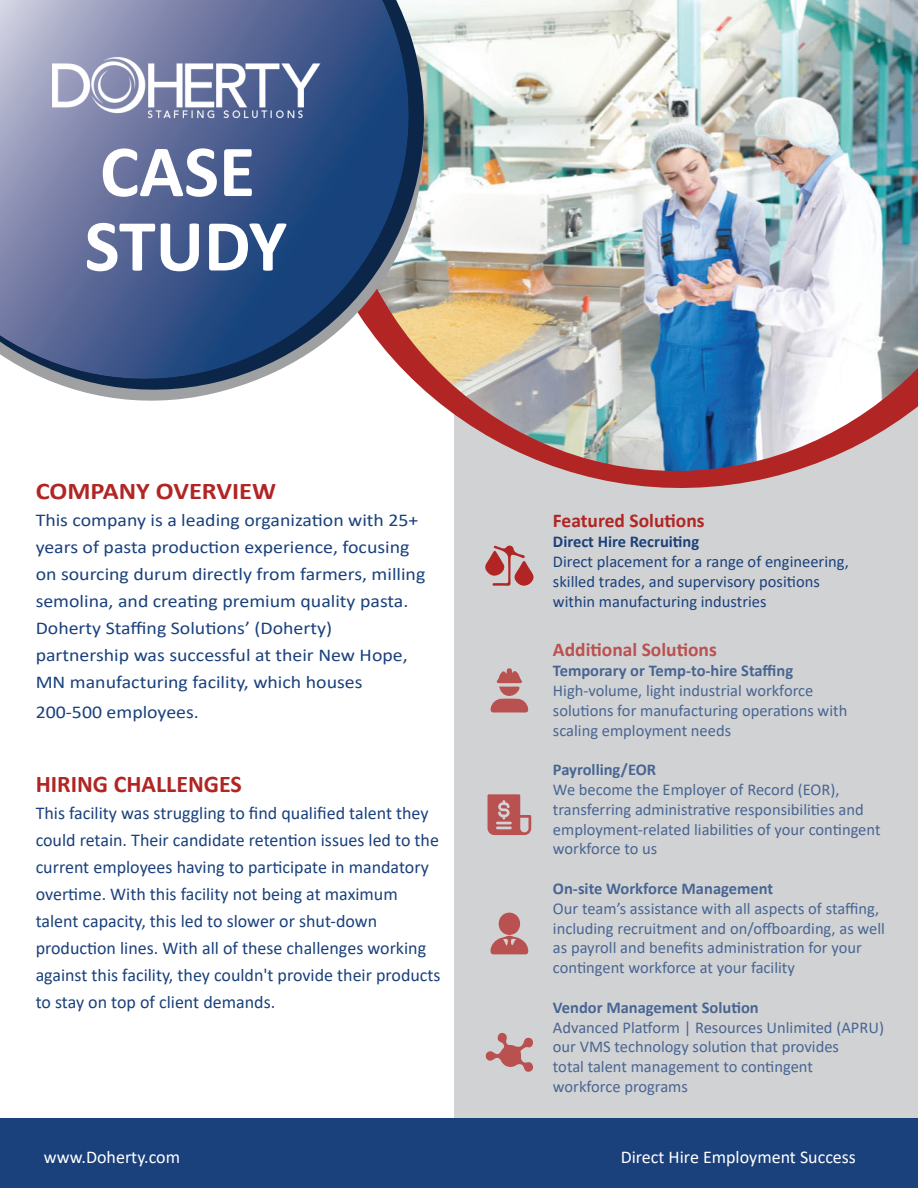
<style>
.page{position:relative;width:918px;height:1188px;background:#fff}
.page>*{position:absolute;margin:0;border:0;box-sizing:border-box;transform-origin:0 0}
.t1{font:700 24px "Calibri";color:#b12524}
.t2{font:700 24px "Calibri";color:#b12524;scale:1.1 1}
.t3{font:700 19.5px "Calibri";color:rgb(177 38 36/.75)}
.t4{font:700 19.5px "Calibri";color:#b12624}
.t5{font:18px/27px "Calibri";color:#1a417c}
.t6{font:18px/27px "Calibri";color:#1a417c;scale:1.1 1}
.t7{font:18px "Calibri";color:#fff}
.t8{font:16.5px/19.8px "Calibri";color:rgb(26 65 124/.75)}
.t9{font:16.5px/19.8px "Calibri";color:#1a417c}
.t10{font:700 16.5px "Calibri";color:rgb(26 65 124/.75)}
.t11{font:700 16.5px "Calibri";color:#1a417c}
</style>
<div class="page">
<div style="left:455px;top:0;width:463px;height:1188px;background:#d1d2d4"></div>
<svg style="left:454px;top:471px;width:339px;height:55px"></svg>
<img style="left:454px;top:0;width:464px;height:471px">
<div style="left:0;top:1118px;width:918px;height:70px;background:#1a417c"></div>
<svg style="left:451px;top:0;width:4px;height:428px"></svg>
<svg style="left:73px;top:3px;width:378px;height:409px"></svg>
<svg style="left:0;top:0;width:435px;height:389px;background:#627194"></svg>
<svg style="left:103px;top:161px;width:114px;height:36px"></svg>
<svg style="left:224px;top:161px;width:28px;height:35px"></svg>
<svg style="left:87px;top:223px;width:68px;height:48px"></svg>
<svg style="left:161px;top:223px;width:38px;height:48px"></svg>
<svg style="left:209px;top:223px;width:78px;height:48px"></svg>
<img style="left:48px;top:21px;width:278px;height:140px">
<svg style="left:486px;top:1033px;width:47px;height:39px"></svg>
<div style="left:503px;top:1049px;width:15px;height:14px;background:#b95150;border-radius:50%"></div>
<svg style="left:491px;top:668px;width:37px;height:45px"></svg>
<div style="left:499px;top:913px;width:21px;height:22px;background:#b95150;border-radius:50%"></div>
<svg style="left:491px;top:935px;width:37px;height:19px"></svg>
<svg style="left:485px;top:545px;width:49px;height:41px"></svg>
<svg style="left:488px;top:794px;width:43px;height:41px"></svg>
<h1 class="t2" style="left:36px;top:477px;width:220px">COMPANY OVERVIEW</h1>
<p class="t6" style="left:36px;top:506px;width:356px">This company is a leading organization with 25+ years of pasta production experience, focusing on sourcing durum directly from farmers, milling semolina, and creating premium quality pasta.<br>Doherty Staffing Solutions’ (Doherty) partnership was successful at their New Hope, MN manufacturing facility, which houses</p>
<p class="t6" style="left:36px;top:698px;width:150px">200-500 employees.</p>
<h1 class="t1" style="left:36px;top:769px;width:208px">HIRING CHALLENGES</h1>
<p class="t5" style="left:36px;top:799px;width:406px">This facility was struggling to find qualified talent they could retain. Their candidate retention issues led to the current employees having to participate in mandatory overtime. With this facility not being at maximum talent capacity, this led to slower or shut-down production lines. With all of these challenges working against this facility, they couldn't provide their products to stay on top of client demands.</p>
<p class="t4" style="left:553px;top:507px;width:153px">Featured Solutions</p>
<p class="t11" style="left:553px;top:530px;width:148px">Direct Hire Recruiting</p>
<p class="t9" style="left:553px;top:551px;width:297px">Direct placement for a range of engineering, skilled trades, and supervisory positions within manufacturing industries</p>
<p class="t3" style="left:553px;top:636px;width:165px">Additional Solutions</p>
<p class="t10" style="left:553px;top:659px;width:242px">Temporary or Temp-to-hire Staffing</p>
<p class="t8" style="left:553px;top:680px;width:296px">High-volume, light industrial workforce solutions for manufacturing operations with scaling employment needs</p>
<p class="t10" style="left:553px;top:758px;width:105px">Payrolling/EOR</p>
<p class="t8" style="left:553px;top:779px;width:329px">We become the Employer of Record (EOR), transferring administrative responsibilities and employment-related liabilities of your contingent workforce to us</p>
<p class="t10" style="left:553px;top:877px;width:222px">On-site Workforce Management</p>
<p class="t8" style="left:553px;top:898px;width:334px">Our team’s assistance with all aspects of staffing, including recruitment and on/offboarding, as well as payroll and benefits administration for your contingent workforce at your facility</p>
<p class="t10" style="left:553px;top:996px;width:207px">Vendor Management Solution</p>
<p class="t8" style="left:553px;top:1017px;width:333px">Advanced Platform | Resources Unlimited (APRU) our VMS technology solution that provides<br>total talent management to contingent workforce programs</p>
<p class="t7" style="left:44px;top:1144px;width:138px">www.Doherty.com</p>
<p class="t7" style="left:621px;top:1144px;width:237px">Direct Hire Employment Success</p>
</div>
